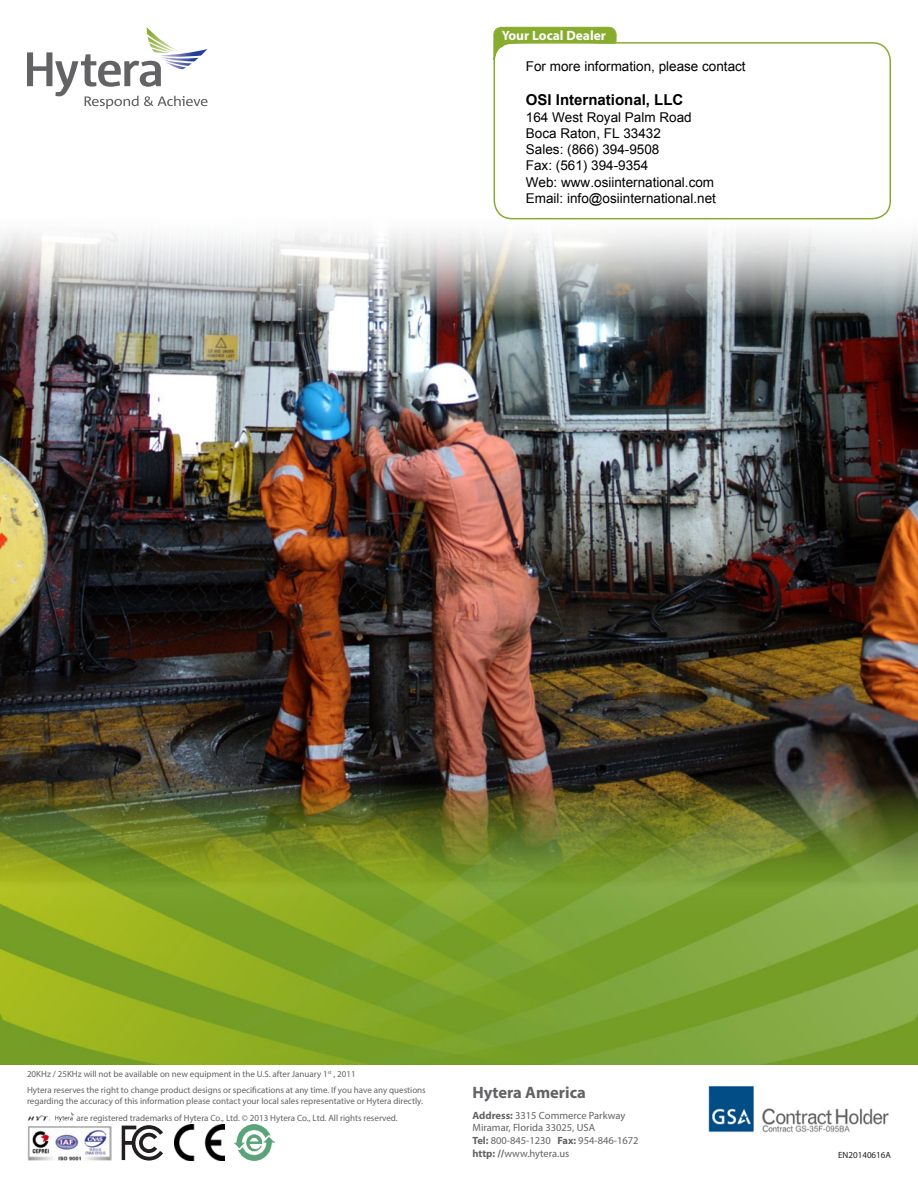
<style>
.page{position:relative;width:918px;height:1188px;background:#fff}
.page>*{position:absolute;margin:0;border:0;box-sizing:border-box;transform-origin:0 0}
.Address_Hytera{font:700 16.5px "Myriad Pro";color:#636366}
.t1{font:700 15px "Arial";color:#000}
.t2{font:13.5px/16.2px "Arial";color:#000}
.t3{font:700 13.5px "Myriad Pro";color:#fff}
.Address_Text{font:10.5px/12.6px "Myriad Pro";color:#636366}
.CopyWrite_Text{font:9px/10.8px "Myriad Pro";color:#636366}
.t4{font:9px "Myriad Pro";color:#231f20}
.s1{font-weight:700}
</style>
<div class="page">
<img style="left:0;top:210px;width:918px;height:574px">
<img style="left:0;top:784px;width:918px;height:281px">
<img style="left:27px;top:1126px;width:85px;height:34px">
<img style="left:27px;top:1112px;width:47px;height:9px">
<img style="left:175px;top:1125px;width:50px;height:35px">
<svg style="left:122px;top:1125px;width:41px;height:35px"></svg>
<img style="left:233px;top:1125px;width:42px;height:35px">
<svg style="left:27px;top:27px;width:181px;height:82px"></svg>
<img style="left:708px;top:1085px;width:181px;height:48px">
<svg style="left:493px;top:27px;width:124px;height:37px"></svg>
<div style="left:494px;top:42px;width:397px;height:177px;border:2px solid #88ac2e;border-radius:18px"></div>
<h3 class="t3" style="left:502px;top:27px;width:106px">Your Local Dealer</h3>
<h3 class="t2" style="left:526px;top:59px;width:221px">For more information, please contact</h3>
<h2 class="t1" style="left:526px;top:89px;width:159px">OSI International, LLC</h2>
<h3 class="t2" style="left:526px;top:109px;width:192px">164 West Royal Palm Road<br>Boca Raton, FL 33432<br>Sales: (866) 394-9508<br>Fax: (561) 394-9354<br>Web: www.osiinternational.com<br>Email: info@osiinternational.net</h3>
<p class="CopyWrite_Text" style="left:27px;top:1069px;width:330px">20KHz / 25KHz will not be available on new equipment in the U.S. after January 1<sup>st</sup> , 2011</p>
<p class="CopyWrite_Text" style="left:27px;top:1085px;width:400px">Hytera reserves the right to change product designs or specifications at any time. If you have any questions regarding the accuracy of this information please contact your local sales representative or Hytera directly.</p>
<p class="CopyWrite_Text" style="left:77px;top:1112px;width:323px">are registered trademarks of Hytera Co., Ltd. © 2013 Hytera Co., Ltd. All rights reserved.</p>
<p class="Address_Hytera" style="left:472px;top:1081px;width:115px">Hytera America</p>
<p class="Address_Text" style="left:472px;top:1109px;width:154px"><span class="s1">Address:</span> 3315 Commerce Parkway<br>Miramar, Florida 33025, USA</p>
<p class="Address_Text" style="left:472px;top:1134px;width:168px"><span class="s1">Tel:</span> 800-845-1230 <span class="s1">Fax:</span> 954-846-1672</p>
<p class="Address_Text" style="left:472px;top:1147px;width:98px"><span class="s1">http: //</span>www.hytera.us</p>
<p class="t4" style="left:838px;top:1149px;width:54px">EN20140616A</p>
</div>
